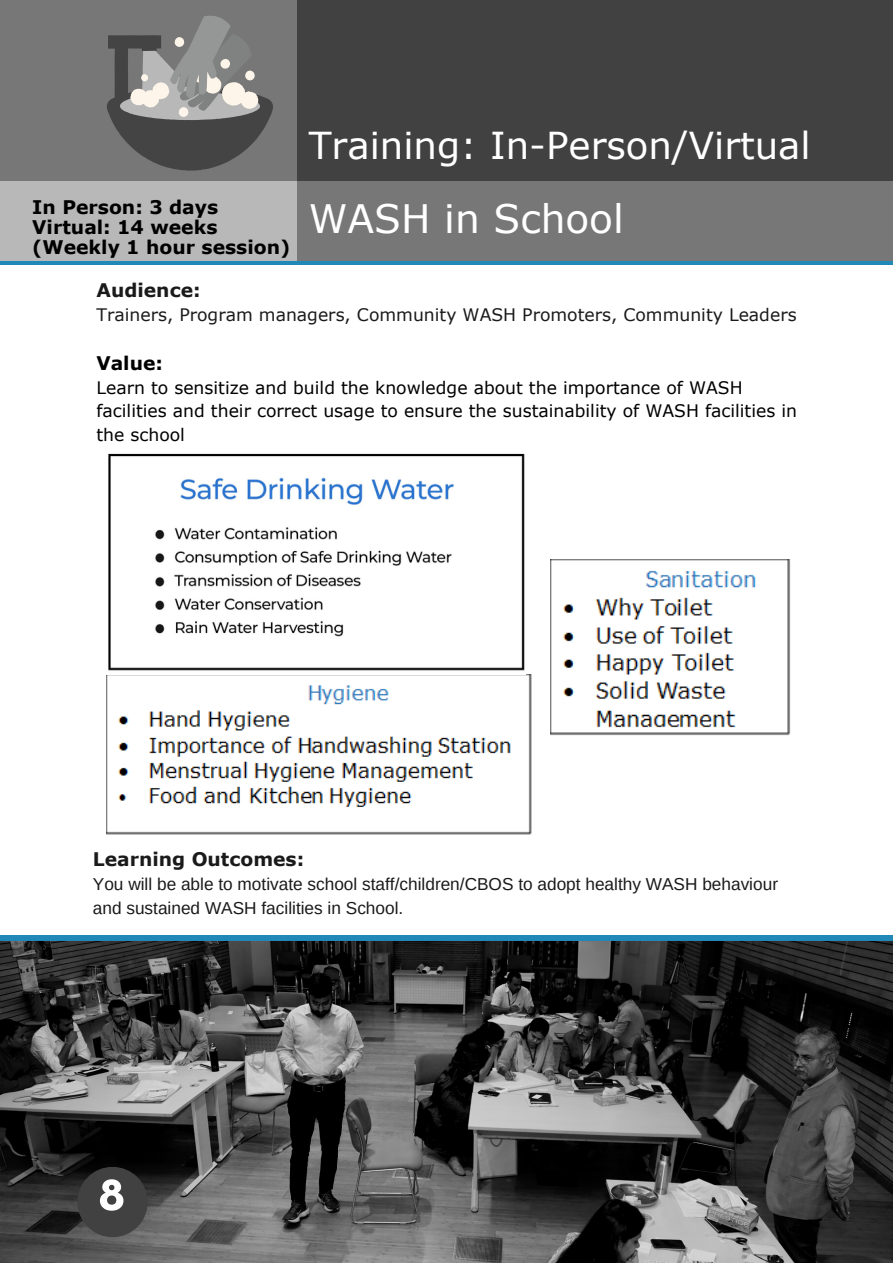
<style>
.page{position:relative;width:893px;height:1264px;background:#fff}
.page>*{position:absolute;margin:0;border:0;box-sizing:border-box;transform-origin:0 0}
.t1{font:700 50.1px "Neutraface Text";color:#fff}
.t2{font:39.15px "Verdana";color:#fff}
.t3{font:37.2px "Verdana";color:#fff}
.t4{font:700 18.75px/20.2px "Verdana";color:#000}
.t5{font:700 18.75px "Verdana";color:#1a1a1a}
.t6{font:17.25px/23.5px "Verdana";color:#000}
.t7{font:17.25px/23.5px "Arimo";color:#1a1a1a}
.t8{font:17.25px "Verdana";color:#1a1a1a}
</style>
<div class="page">
<div style="left:32px;top:0;width:860px;height:260px;background:#777"></div>
<div style="left:0;top:0;width:297px;height:260px;background:#b8b8b8"></div>
<div style="left:32px;top:0;width:860px;height:181px;background:#414141"></div>
<div style="left:0;top:0;width:297px;height:181px;background:#777"></div>
<div style="left:0;top:935px;width:892px;height:192px;background:#2188b8"></div>
<img style="left:0;top:941px;width:892px;height:321px">
<div style="left:77px;top:1166px;width:71px;height:71px;background:#414141;border-radius:50%"></div>
<img style="left:550px;top:559px;width:241px;height:177px">
<img style="left:106px;top:675px;width:426px;height:160px">
<svg style="left:107px;top:16px;width:166px;height:155px"></svg>
<img style="left:108px;top:453px;width:417px;height:218px">
<p class="t4" style="left:32px;top:196px;width:259px">In Person: 3 days<br>Virtual: 14 weeks (Weekly 1 hour session)</p>
<h3 class="t3" style="left:309px;top:122px;width:503px">Training: In-Person/Virtual</h3>
<h2 class="t2" style="left:309px;top:193px;width:316px">WASH in School</h2>
<p class="t5" style="left:96px;top:278px;width:106px">Audience:</p>
<p class="t8" style="left:96px;top:303px;width:701px">Trainers, Program managers, Community WASH Promoters, Community Leaders</p>
<p class="t4" style="left:96px;top:352px;width:68px">Value:</p>
<p class="t6" style="left:96px;top:375px;width:702px">Learn to sensitize and build the knowledge about the importance of WASH facilities and their correct usage to ensure the sustainability of WASH facilities in the school</p>
<p class="t5" style="left:93px;top:847px;width:213px">Learning Outcomes:</p>
<p class="t7" style="left:93px;top:872px;width:686px">You will be able to motivate school staff/children/CBOS to adopt healthy WASH behaviour and sustained WASH facilities in School.</p>
<h1 class="t1" style="left:98px;top:1171px;width:29px">8</h1>
</div>
